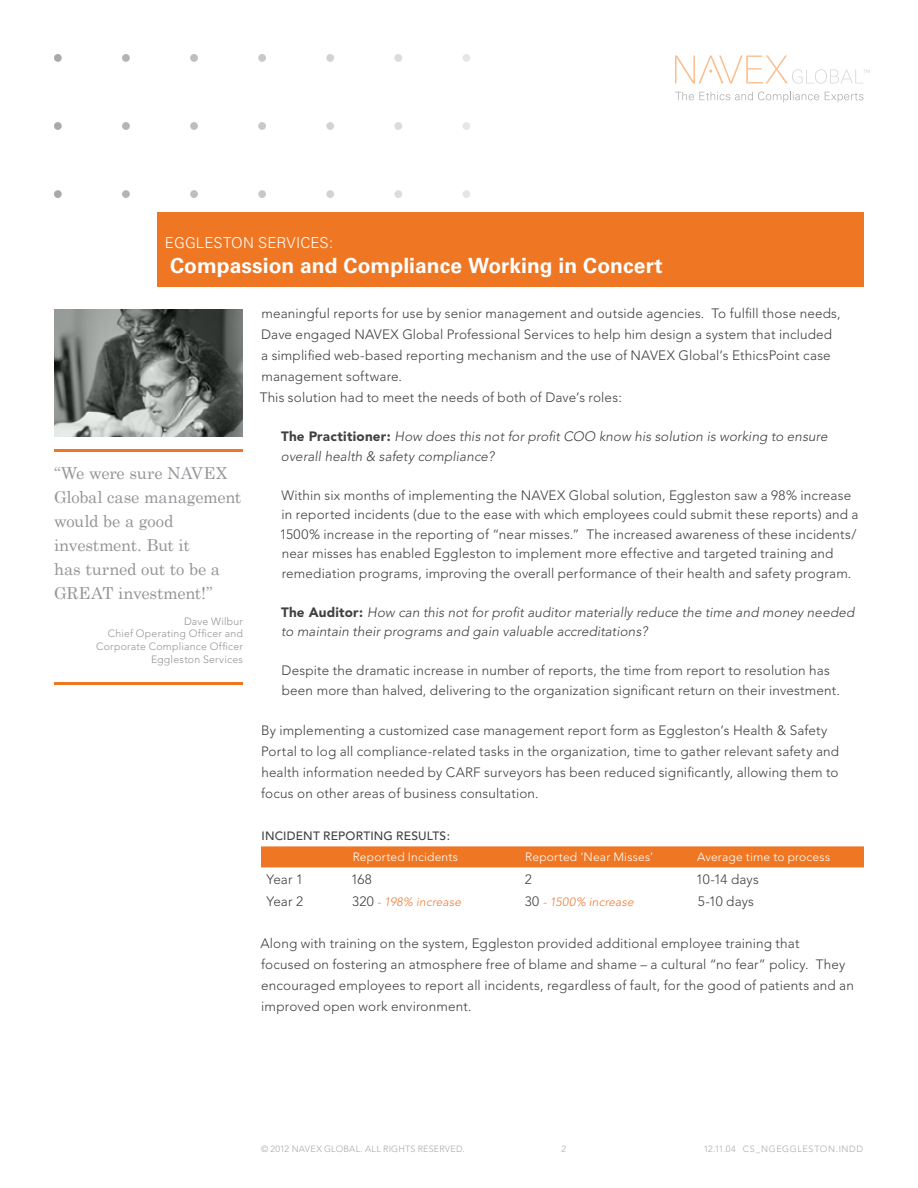
<style>
.page{position:relative;width:918px;height:1188px;background:#fff}
.page>*{position:absolute;margin:0;border:0;box-sizing:border-box;transform-origin:0 0}
.t1{font:700 21px "Univers";letter-spacing:.005em;color:#fff}
.t2{font:16.5px/24px "Century";letter-spacing:-.015em;color:#939598}
.t3{font:300 15px "Univers";letter-spacing:.01em;color:#fff}
.t4{font:300 13.5px/21px "Avenir";letter-spacing:.01em;color:#414042}
.t5{font:italic 300 13.5px/19.5px "Avenir";letter-spacing:.01em;color:#414042}
.t6{font:300 12px "Avenir";letter-spacing:.02em;color:#fff}
.t7{font:italic 300 12px "Avenir";letter-spacing:.015em;color:#ef7a34}
.t8{font:500 12px "Avenir";letter-spacing:.015em;color:#414042}
.t9{font:300 10.5px/12.6px "Avenir";letter-spacing:.025em;color:#939598;text-align:right}
.t10{font:300 9px "Avenir";letter-spacing:.025em;color:#a7a9ac}
.s1{font-weight:900;font-style:normal}
.s2{font-style:normal;font-size:13.5px;color:#414042}
</style>
<div class="page">
<svg style="left:54px;top:54px;width:416px;height:144px"></svg>
<svg style="left:675px;top:92px;width:144px;height:10px"></svg>
<svg style="left:825px;top:92px;width:39px;height:10px"></svg>
<svg style="left:675px;top:56px;width:195px;height:28px"></svg>
<div style="left:261px;top:846px;width:603px;height:21px;background:#ef7622"></div>
<div style="left:158px;top:213px;width:706px;height:74px;background:#ef7622"></div>
<hr style="left:54px;top:450px;width:189px;height:2px;background:#ef7622">
<hr style="left:54px;top:682px;width:189px;height:2px;background:#ef7622">
<img style="left:54px;top:310px;width:189px;height:127px">
<p class="t3" style="left:165px;top:234px;width:170px">EGGLESTON SERVICES:</p>
<h1 class="t1" style="left:170px;top:254px;width:494px">Compassion and Compliance Working in Concert</h1>
<p class="t2" style="left:54px;top:459px;width:189px">“We were sure NAVEX<br>Global case management would be a good investment. But it<br>has turned out to be a<br>GREAT investment!”</p>
<p class="t9" style="left:96px;top:615px;width:148px">Dave Wilbur<br>Chief Operating Officer and<br>Corporate Compliance Officer<br>Eggleston Services</p>
<p class="t4" style="left:260px;top:303px;width:582px">meaningful reports for use by senior management and outside agencies. To fulfill those needs, Dave engaged NAVEX Global Professional Services to help him design a system that included a simplified web-based reporting mechanism and the use of NAVEX Global’s EthicsPoint case management software.<br>This solution had to meet the needs of both of Dave’s roles:</p>
<p class="t5" style="left:281px;top:427px;width:548px"><span class="s1">The Practitioner:</span> How does this not for profit COO know his solution is working to ensure overall health &amp; safety compliance?</p>
<p class="t4" style="left:280px;top:486px;width:580px;line-height:19.5px">Within six months of implementing the NAVEX Global solution, Eggleston saw a 98% increase in reported incidents (due to the ease with which employees could submit these reports) and a 1500% increase in the reporting of “near misses.” The increased awareness of these incidents/ near misses has enabled Eggleston to implement more effective and targeted training and remediation programs, improving the overall performance of their health and safety program.</p>
<p class="t5" style="left:281px;top:603px;width:575px"><span class="s1">The Auditor:</span> How can this not for profit auditor materially reduce the time and money needed to maintain their programs and gain valuable accreditations?</p>
<p class="t4" style="left:282px;top:661px;width:560px;line-height:19.5px">Despite the dramatic increase in number of reports, the time from report to resolution has been more than halved, delivering to the organization significant return on their investment.</p>
<p class="t4" style="left:261px;top:720px;width:580px">By implementing a customized case management report form as Eggleston’s H ealth &amp; Safety Portal to log all compliance-related tasks in the organization, time to gather relevant safety and health information needed by CARF surveyors has been reduced significantly, allowing them to focus on other areas of business consultation.</p>
<p class="t8" style="left:262px;top:829px;width:190px">INCI DENT REPORTI NG RESULTS:</p>
<p class="t6" style="left:353px;top:850px;width:107px">Reported I ncidents</p>
<p class="t6" style="left:525px;top:850px;width:130px">Reported ‘Near Misses’</p>
<p class="t6" style="left:697px;top:850px;width:135px">Average time to process</p>
<p class="t4" style="left:266px;top:868px;width:38px">Year 1</p>
<p class="t4" style="left:351px;top:868px;width:22px">168</p>
<p class="t4" style="left:525px;top:868px;width:9px">2</p>
<p class="t4" style="left:696px;top:868px;width:64px">10-14 days</p>
<p class="t4" style="left:266px;top:891px;width:38px">Year 2</p>
<p class="t7" style="left:352px;top:894px;width:110px"><span class="s2">320</span> - 198% increase</p>
<p class="t7" style="left:525px;top:894px;width:111px"><span class="s2">30</span> - 1500% increase</p>
<p class="t4" style="left:698px;top:891px;width:58px">5-10 days</p>
<p class="t4" style="left:260px;top:933px;width:595px">Along with training on the system, Eggleston provided additional employee training that<br>focused on fostering an atmosphere free of blame and shame – a cultural “no fear” policy. They encouraged employees to report all incidents, regardless of fault, for the good of patients and an improved open work environment.</p>
<p class="t10" style="left:261px;top:1144px;width:83px">© 2012 NAVEX Globa</p>
<p class="t10" style="left:356px;top:1144px;width:69px">l. All rights reserved</p>
<p class="t10" style="left:463px;top:1144px;width:4px">.</p>
<p class="t10" style="left:561px;top:1144px;width:6px">2</p>
<p class="t10" style="left:704px;top:1144px;width:106px">12.11.04 cs_ng Egg leston</p>
<p class="t10" style="left:836px;top:1144px;width:14px">.indd</p>
</div>
